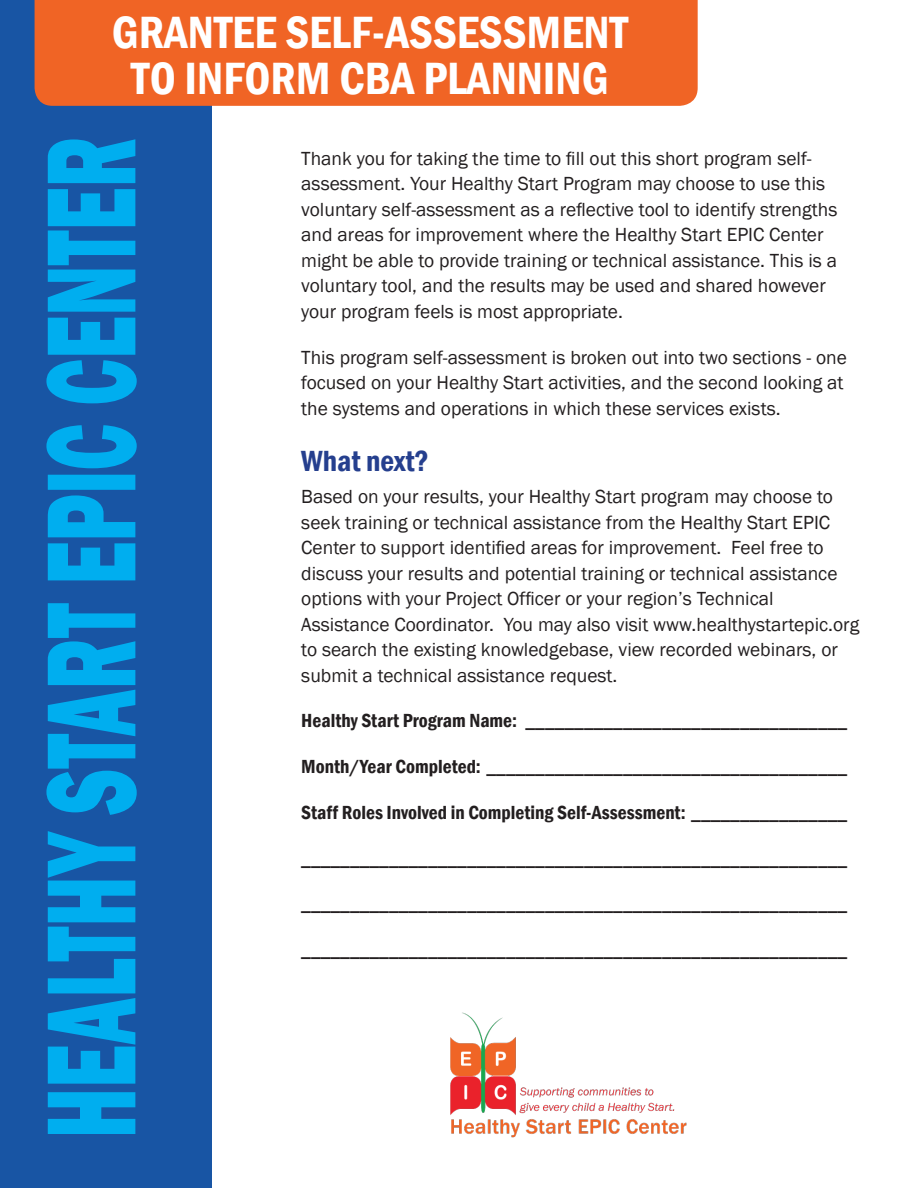
<style>
.page{position:relative;width:918px;height:1188px;background:#fff}
.page>*{position:absolute;margin:0;border:0;box-sizing:border-box;transform-origin:0 0}
.t1{font:600 condensed 46.5px/46.5px "Franklin Gothic";color:#fff;text-align:center}
.headings{font:600 condensed 30px "Franklin Gothic";color:#253f8e}
.body{font:19.5px/25.5px "Franklin Gothic";color:#231f20}
.body-2{font:600 condensed 19.5px "Franklin Gothic";color:#231f20}
</style>
<div class="page">
<div style="left:0;top:0;width:212px;height:1188px;background:#1855a4"></div>
<img style="left:450px;top:1012px;width:237px;height:126px">
<div style="left:35px;top:0;width:663px;height:106px;background:#f06425"></div>
<svg style="left:46px;top:139px;width:91px;height:995px;fill:#00aeef"></svg>
<p class="t1" style="left:112px;top:8px;width:518px">GRANTEE SELF-ASSESSMENT<br>TO INFORM CBA PLANNING</p>
<p class="body" style="left:301px;top:146px;width:538px">Thank you for taking the time to fill out this short program self&shy;assessment. Your Healthy Start Program may choose to use this voluntary self-assessment as a reflective tool to identify strengths and areas for improvement where the Healthy Start EPIC Center might be able to provide training or technical assistance. This is a voluntary tool, and the results may be used and shared however your program feels is most appropriate.</p>
<p class="body" style="left:301px;top:345px;width:547px">This program self-assessment is broken out into two sections - one focused on your Healthy Start activities, and the second looking at the systems and operations in which these services exists.</p>
<p class="headings" style="left:301px;top:441px;width:129px">What next?</p>
<p class="body" style="left:301px;top:484px;width:559px">Based on your results, your Healthy Start program may choose to seek training or technical assistance from the Healthy Start EPIC Center to support identified areas for improvement. Feel free to discuss your results and potential training or technical assistance options with your Project Officer or your region’s Technical Assistance Coordinator. You may also visit www.healthystartepic.org to search the existing knowledgebase, view recorded webinars, or submit a technical assistance request.</p>
<p class="body-2" style="left:301px;top:708px;width:548px">Healthy Start Program Name: _________________________________</p>
<p class="body-2" style="left:301px;top:754px;width:547px">Month/Year Completed: _____________________________________</p>
<p class="body-2" style="left:301px;top:799px;width:547px">Staff Roles Involved in Completing Self-Assessment: ________________</p>
<p class="body-2" style="left:301px;top:845px;width:547px">________________________________________________________</p>
<p class="body-2" style="left:301px;top:891px;width:547px">________________________________________________________</p>
<p class="body-2" style="left:301px;top:937px;width:547px">________________________________________________________</p>
</div>
